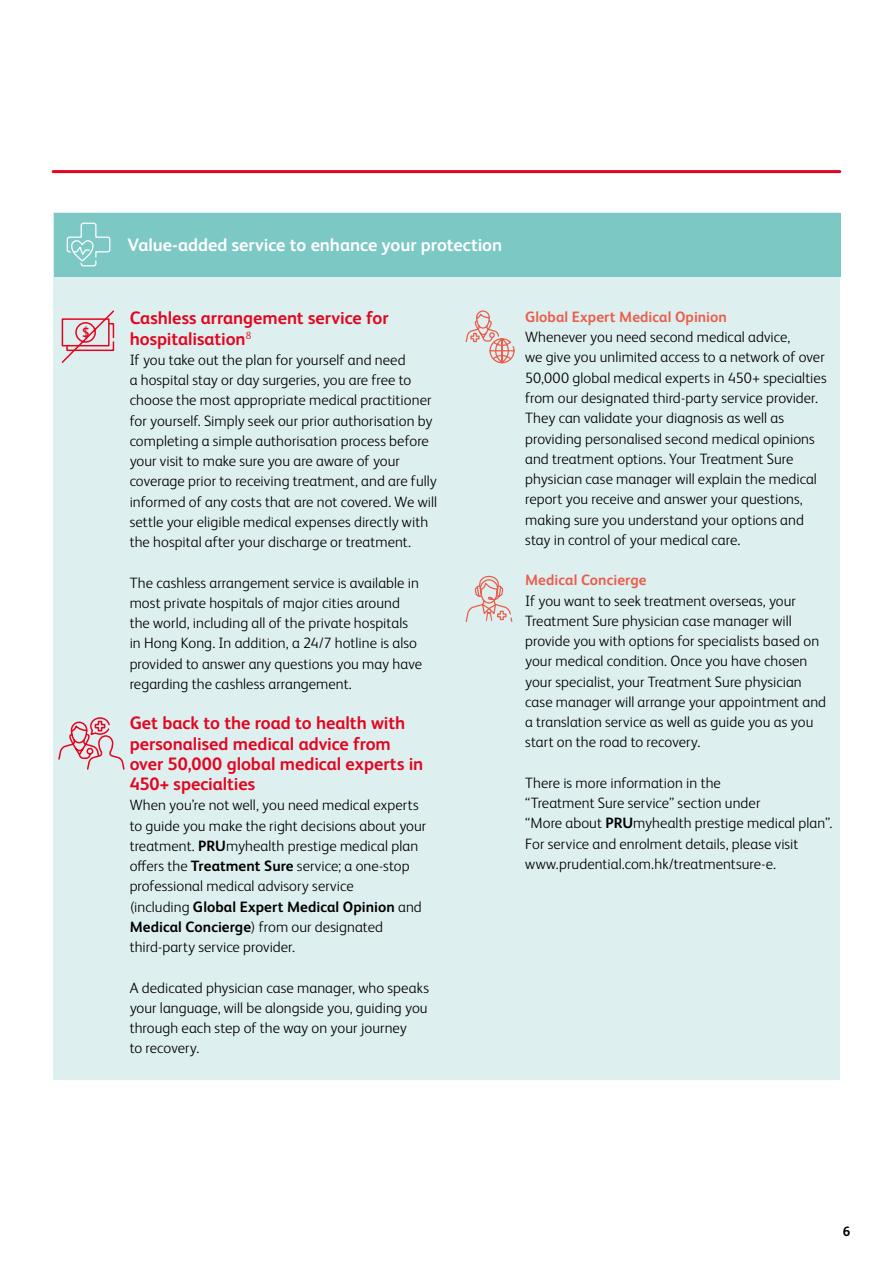
<style>
.page{position:relative;width:893px;height:1263px;background:#fff}
.page>*{position:absolute;margin:0;border:0;box-sizing:border-box;transform-origin:0 0}
.t1{font:700 18px/20.2px "FS Albert Pro";letter-spacing:-.005em;color:#e30520}
.t2{font:700 18px "FS Albert Pro";letter-spacing:-.005em;color:#fff}
.t3{font:300 15px/20.2px "FS Albert Pro";letter-spacing:.005em;color:#000}
.t4{font:700 15px "FS Albert Pro";letter-spacing:.005em;color:#eb5d4b}
.t5{font:700 13.5px "FS Albert Pro";color:#000}
.t6{font:700 13.35px "FS Albert Pro";color:#e30520}
.s1{font-weight:700}
</style>
<div class="page">
<hr style="left:53px;top:170px;width:787px;height:3px;background:#e30520">
<div style="left:53px;top:213px;width:787px;height:867px;background:#deefef"></div>
<div style="left:54px;top:213px;width:787px;height:63px;background:#7cc8c5"></div>
<svg style="left:66px;top:222px;width:45px;height:45px"></svg>
<div style="left:487px;top:336px;width:30px;height:29px;border:5px solid #deefef;border-radius:50%"></div>
<svg style="left:465px;top:310px;width:51px;height:55px"></svg>
<svg style="left:58px;top:717px;width:67px;height:53px"></svg>
<svg style="left:465px;top:575px;width:48px;height:47px"></svg>
<svg style="left:61px;top:310px;width:54px;height:53px"></svg>
<p class="t6" style="left:82px;top:323px;width:9px">$</p>
<p class="t2" style="left:128px;top:233px;width:376px">Value-added service to enhance your protection</p>
<p class="t1" style="left:130px;top:307px;width:260px">Cashless arrangement service for hospitalisation<sup>8</sup></p>
<p class="t3" style="left:130px;top:349px;width:309px">If you take out the plan for yourself and need<br>a hospital stay or day surgeries, you are free to choose the most appropriate medical practitioner for yourself. Simply seek our prior authorisation by completing a simple authorisation process before your visit to make sure you are aware of your coverage prior to receiving treatment, and are fully informed of any costs that are not covered. We will settle your eligible medical expenses directly with the hospital after your discharge or treatment.</p>
<p class="t3" style="left:130px;top:571px;width:294px">The cashless arrangement service is available in most private hospitals of major cities around the world, including all of the private hospitals in Hong Kong. In addition, a 24/7 hotline is also provided to answer any questions you may have regarding the cashless arrangement.</p>
<p class="t1" style="left:130px;top:712px;width:295px">Get back to the road to health with personalised medical advice from over 50,000 global medical experts in<br>450+ specialties</p>
<p class="t3" style="left:130px;top:794px;width:298px">When you’re not well, you need medical experts to guide you make the right decisions about your treatment. <span class="s1">PRU</span>myhealth prestige medical plan offers the <span class="s1">Treatment Sure</span> service; a one-stop professional medical advisory service<br>(including <span class="s1">Global Expert Medical Opinion</span> and <span class="s1">Medical Concierge</span>) from our designated third-party service provider.</p>
<p class="t3" style="left:130px;top:976px;width:301px">A dedicated physician case manager, who speaks your language, will be alongside you, guiding you through each step of the way on your journey<br>to recovery.</p>
<p class="t4" style="left:525px;top:306px;width:203px">Global Expert Medical Opinion</p>
<p class="t3" style="left:525px;top:326px;width:303px">Whenever you need second medical advice,<br>we give you unlimited access to a network of over 50,000 global medical experts in 450+ specialties from our designated third-party service provider.<br>They can validate your diagnosis as well as providing personalised second medical opinions and treatment options. Your Treatment Sure physician case manager will explain the medical report you receive and answer your questions, making sure you understand your options and stay in control of your medical care.</p>
<p class="t4" style="left:525px;top:569px;width:123px">Medical Concierge</p>
<p class="t3" style="left:525px;top:589px;width:302px">If you want to seek treatment overseas, your Treatment Sure physician case manager will provide you with options for specialists based on your medical condition. Once you have chosen your specialist, your Treatment Sure physician case manager will arrange your appointment and a translation service as well as guide you as you start on the road to recovery.</p>
<p class="t3" style="left:525px;top:772px;width:309px">There is more information in the<br>“Treatment Sure service” section under<br>“More about <span class="s1">PRU</span>myhealth prestige medical plan”.<br>For service and enrolment details, please visit www.prudential.com.hk/treatmentsure-e.</p>
<p class="t5" style="left:843px;top:1222px;width:9px">6</p>
</div>
